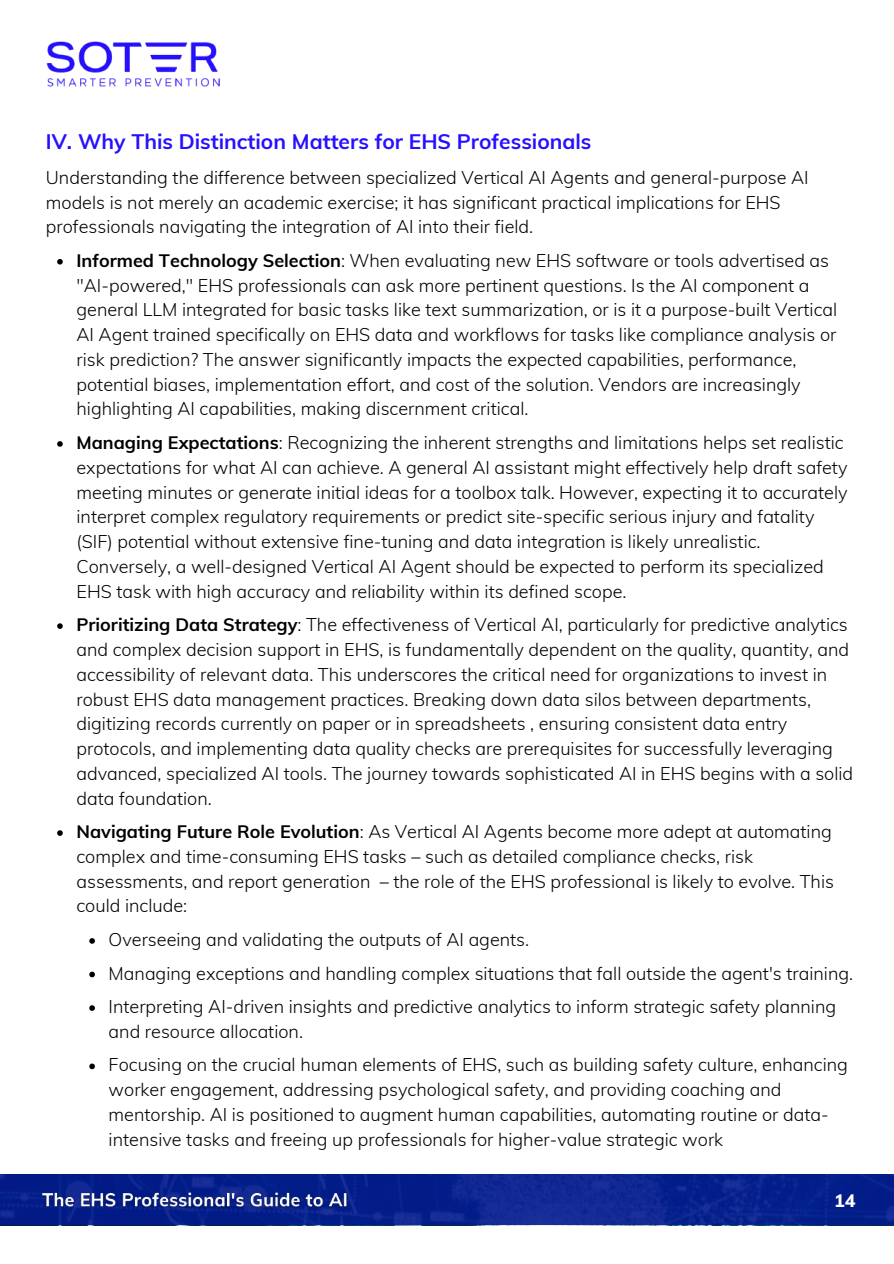
<style>
.page{position:relative;width:894px;height:1264px;background:#fff}
.page>*{position:absolute;margin:0;border:0;box-sizing:border-box;transform-origin:0 0}
.t1{font:700 21px "Mulish";color:#2610ff}
.t2{font:300 18px/24.8px "Mulish";color:#000}
.t3{font:800 18px "Mulish";color:#fff}
.s1{font-weight:700}
</style>
<div class="page">
<img style="left:46px;top:41px;width:174px;height:46px">
<svg style="left:57px;top:259px;width:6px;height:5px"></svg>
<svg style="left:57px;top:441px;width:6px;height:6px"></svg>
<svg style="left:57px;top:623px;width:6px;height:6px"></svg>
<svg style="left:57px;top:830px;width:6px;height:5px"></svg>
<svg style="left:89px;top:938px;width:6px;height:5px"></svg>
<svg style="left:89px;top:971px;width:6px;height:6px"></svg>
<svg style="left:89px;top:1005px;width:6px;height:5px"></svg>
<svg style="left:89px;top:1063px;width:6px;height:6px"></svg>
<svg style="left:0;top:1174px;width:893px;height:51px;background:#08218c"></svg>
<img style="left:38px;top:1187px;width:314px;height:26px">
<p class="t1" style="left:46px;top:128px;width:547px">IV. Why This Distinction Matters for EHS Professionals</p>
<p class="t2" style="left:46px;top:164px;width:764px">Understanding the difference between specialized Vertical AI Agents and general-purpose AI models is not merely an academic exercise; it has significant practical implications for EHS professionals navigating the integration of AI into their field.</p>
<p class="t2" style="left:76px;top:248px;width:762px"><span class="s1">Informed Technology Selection</span>: When evaluating new EHS software or tools advertised as "AI-powered," EHS professionals can ask more pertinent questions. Is the AI component a general LLM integrated for basic tasks like text summarization, or is it a purpose-built Vertical AI Agent trained specifically on EHS data and workflows for tasks like compliance analysis or risk prediction? The answer significantly impacts the expected capabilities, performance, potential biases, implementation effort, and cost of the solution. Vendors are increasingly highlighting AI capabilities, making discernment critical.</p>
<p class="t2" style="left:76px;top:430px;width:772px"><span class="s1">Managing Expectations</span>: Recognizing the inherent strengths and limitations helps set realistic expectations for what AI can achieve. A general AI assistant might effectively help draft safety meeting minutes or generate initial ideas for a toolbox talk. However, expecting it to accurately interpret complex regulatory requirements or predict site-specific serious injury and fatality (SIF) potential without extensive fine-tuning and data integration is likely unrealistic.<br>Conversely, a well-designed Vertical AI Agent should be expected to perform its specialized EHS task with high accuracy and reliability within its defined scope.</p>
<p class="t2" style="left:76px;top:612px;width:778px"><span class="s1">Prioritizing Data Strategy</span>: The effectiveness of Vertical AI, particularly for predictive analytics and complex decision support in EHS, is fundamentally dependent on the quality, quantity, and accessibility of relevant data. This underscores the critical need for organizations to invest in robust EHS data management practices. Breaking down data silos between departments, digitizing records currently on paper or in spreadsheets , ensuring consistent data entry protocols, and implementing data quality checks are prerequisites for successfully leveraging advanced, specialized AI tools. The journey towards sophisticated AI in EHS begins with a solid data foundation.</p>
<p class="t2" style="left:76px;top:819px;width:758px"><span class="s1">Navigating Future Role Evolution</span>: As Vertical AI Agents become more adept at automating complex and time-consuming EHS tasks – such as detailed compliance checks, risk assessments, and report generation – the role of the EHS professional is likely to evolve. This could include:</p>
<p class="t2" style="left:109px;top:922px;width:745px;line-height:33.6px">Overseeing and validating the outputs of AI agents.<br>Managing exceptions and handling complex situations that fall outside the agent's training.<br>Interpreting AI-driven insights and predictive analytics to inform strategic safety planning</p>
<p class="t2" style="left:109px;top:1014px;width:740px;line-height:33.6px">and resource allocation.<br>Focusing on the crucial human elements of EHS, such as building safety culture, enhancing</p>
<p class="t2" style="left:109px;top:1077px;width:721px">worker engagement, addressing psychological safety, and providing coaching and mentorship. AI is positioned to augment human capabilities, automating routine or data&shy;intensive tasks and freeing up professionals for higher-value strategic work</p>
<p class="t3" style="left:833px;top:1188px;width:23px">14</p>
</div>
